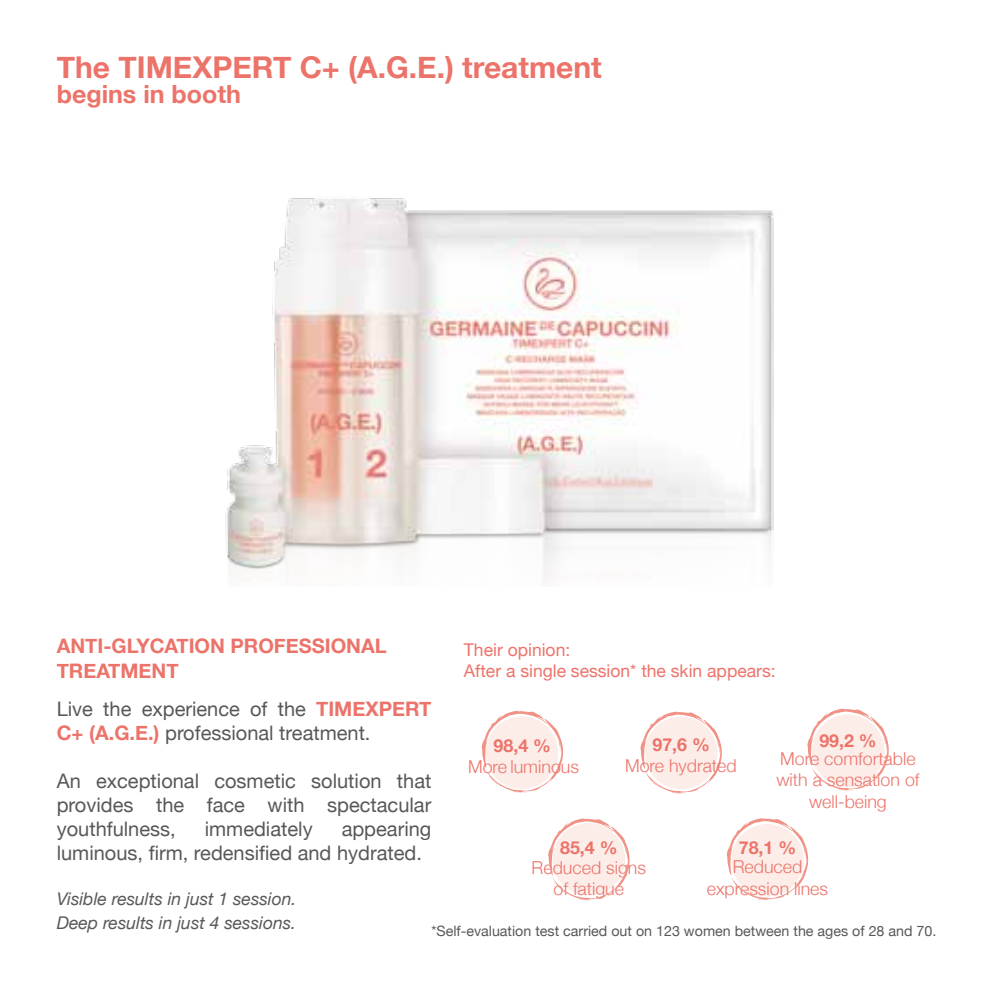
<style>
.page{position:relative;width:993px;height:993px;background:#fff}
.page>*{position:absolute;margin:0;border:0;box-sizing:border-box;transform-origin:0 0}
.t1{font:700 30px "Helvetica Neue";color:#ec736a}
.t2{font:700 25px "Helvetica Neue";color:#ec736a}
.t3{font:20px/24px "Helvetica Neue";color:#58585a}
.t4{font:700 20px "Helvetica Neue";color:#ec736a}
.t5{font:300 17.75px/21.2px "Helvetica Neue";color:#ec736a;text-align:center}
.t6{font:700 17.75px "Helvetica Neue";color:#ec736a}
.t7{font:italic 17.5px/24px "Helvetica Neue";color:#58585a}
.t8{font:17.5px/21px "Helvetica Neue";color:#ec736a}
.t9{font:14.25px "Helvetica Neue";color:#58585a}
.s1{font-weight:700;color:#ec736a}
</style>
<div class="page">
<img style="left:225px;top:198px;width:549px;height:382px">
<svg style="left:481px;top:710px;width:82px;height:82px"></svg>
<svg style="left:548px;top:818px;width:81px;height:82px"></svg>
<svg style="left:640px;top:711px;width:81px;height:82px"></svg>
<svg style="left:807px;top:708px;width:81px;height:82px"></svg>
<svg style="left:726px;top:818px;width:82px;height:81px"></svg>
<h1 class="t1" style="left:57px;top:44px;width:81px">The TIME</h1>
<h1 class="t1" style="left:192px;top:44px;width:60px">XPERT</h1>
<h1 class="t1" style="left:299px;top:44px;width:303px">C+ (A.G.E.) treatment</h1>
<p class="t2" style="left:57px;top:75px;width:186px">begins in booth</p>
<p class="t4" style="left:57px;top:630px;width:133px">ANTI -GLYCATION</p>
<p class="t4" style="left:230px;top:630px;width:69px">PROFESSION</p>
<p class="t4" style="left:361px;top:630px;width:27px">AL</p>
<p class="t4" style="left:57px;top:654px;width:14px">TRE</p>
<p class="t8" style="left:464px;top:640px;width:313px">Their opinion:<br>After a single session* the skin appears:</p>
<p class="t3" style="left:57px;top:652px;width:376px;line-height:38.2px;text-indent:40px"><span class="s1">ATMENT<br></span>Live the experience of the <span class="s1">Timexpert</span></p>
<p class="t3" style="left:57px;top:721px;width:315px"><span class="s1">C+ (A.G.E.)</span> professional treatment.</p>
<p class="t3" style="left:57px;top:769px;width:376px;text-align:justify">An exceptional cosmetic solution that provides the face with spectacular youthfulness,</p>
<p class="t6" style="left:819px;top:726px;width:59px">99,2 %</p>
<p class="t5" style="left:776px;top:746px;width:144px">More comfortable with a sensation of well-being</p>
<p class="t6" style="left:738px;top:833px;width:59px">78,1 %</p>
<p class="t5" style="left:706px;top:854px;width:123px">Reduced expression lines</p>
<p class="t6" style="left:652px;top:730px;width:59px">97,6 %</p>
<p class="t5" style="left:625px;top:753px;width:113px">More hydrated</p>
<p class="t6" style="left:493px;top:731px;width:59px">98,4 %</p>
<p class="t5" style="left:468px;top:754px;width:112px">More luminous</p>
<p class="t3" style="left:57px;top:817px;width:376px;text-indent:285px">appearing luminous, firm, redensified and hydrated.</p>
<p class="t7" style="left:57px;top:887px;width:241px">Visible results in just 1 session.<br>Deep results in just 4 sessions.</p>
<p class="t3" style="left:205px;top:817px;width:109px">immediately</p>
<p class="t6" style="left:560px;top:833px;width:59px">85,4 %</p>
<p class="t5" style="left:531px;top:855px;width:116px">Reduced signs of fatigue</p>
<p class="t9" style="left:431px;top:920px;width:506px">*Self-evaluation test carried out on 123 women between the ages of 28 and 70.</p>
</div>
